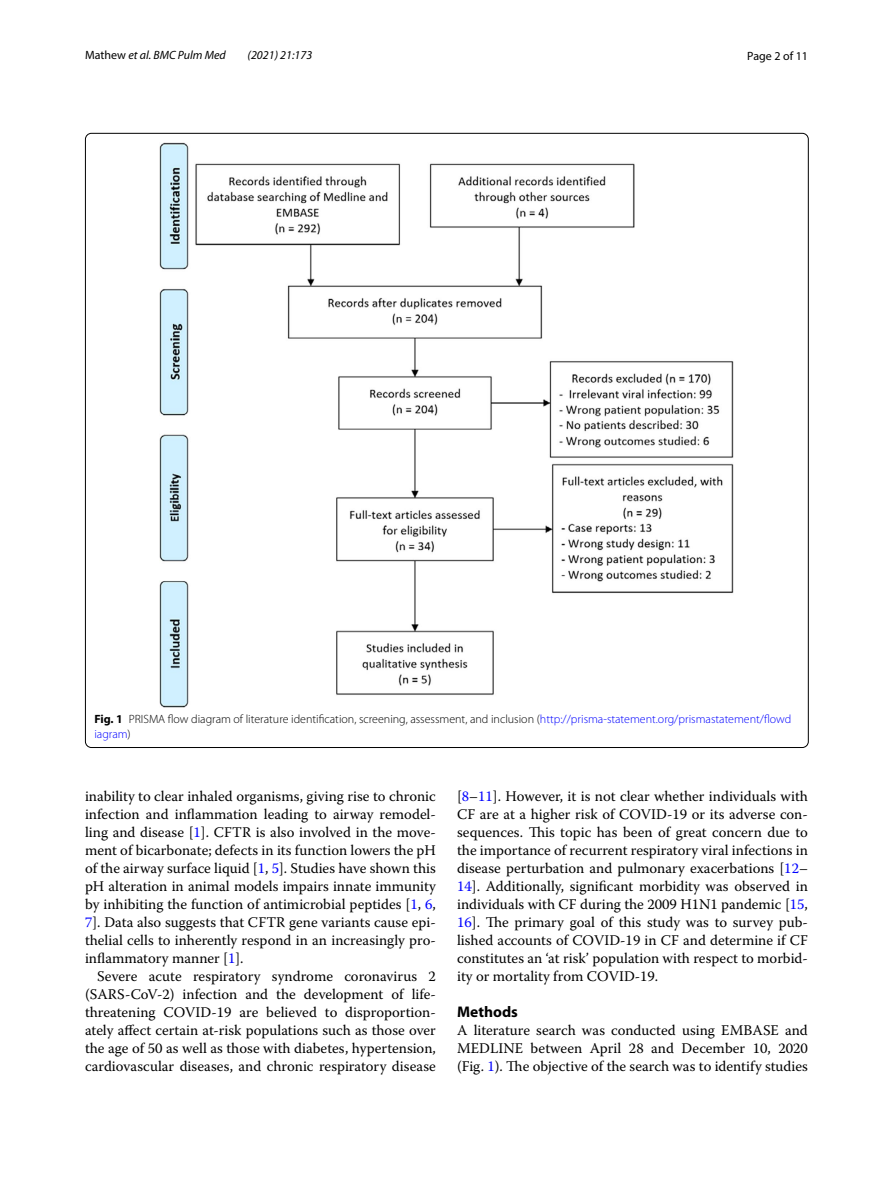
<style>
.page{position:relative;width:893px;height:1187px;background:#fff}
.page>*{position:absolute;margin:0;border:0;box-sizing:border-box;transform-origin:0 0}
.t1{font:700 15.45px "Myriad Pro";color:#000}
.t2{font:14.7px/18px "Warnock Pro";color:#000;text-align:justify}
.t3{font:300 12px/15px "Myriad Pro";color:#000}
.t4{font:italic 12px "Myriad Pro";color:#000}
.t5{font:12px "Myriad Pro";color:#000}
.s1{font-style:normal}
.s2{font-weight:700}
.s3{color:#00f}
</style>
<div class="page">
<img style="left:160px;top:142px;width:574px;height:565px">
<p class="t4" style="left:85px;top:48px;width:142px"><span class="s1">Mathew</span> et al. BMC Pulm Med</p>
<p class="t4" style="left:248px;top:48px;width:66px">(2021) 21:173</p>
<p class="t5" style="left:747px;top:48px;width:62px">Page 2 of 11</p>
<p class="t3" style="left:94px;top:711px;width:698px"><span class="s2">Fig. 1</span> PRISMA flow diagram of literature identification, screening, assessment, and inclusion (<span class="s3">http://prisma-statement.org/prismastatement/flowd iagram</span>)</p>
<p class="t2" style="left:85px;top:786px;width:352px">inability to clear inhaled organisms, giving rise to chronic infection and inflammation leading to airway remodel&shy;ling and disease [<span class="s3">1</span>]. CFTR is also involved in the move&shy;ment of bicarbonate; defects in its function lowers the pH of the airway surface liquid [<span class="s3">1</span>, <span class="s3">5</span>]. Studies have shown this pH alteration in animal models impairs innate immunity by inhibiting the function of antimicrobial peptides [<span class="s3">1</span>, <span class="s3">6</span>, <span class="s3">7</span>]. Data also suggests that CFTR gene variants cause epi&shy;thelial cells to inherently respond in an increasingly pro&shy;inflammatory manner [<span class="s3">1</span>].</p>
<p class="t2" style="left:85px;top:966px;width:352px;text-indent:12px">Severe acute respiratory syndrome coronavirus 2 (SARS-CoV-2) infection and the development of life&shy;threatening COVID-19 are believed to disproportion&shy;ately affect certain at-risk populations such as those over the age of 50 as well as those with diabetes, hypertension, cardiovascular diseases, and chronic respiratory disease</p>
<p class="t2" style="left:457px;top:786px;width:352px">[<span class="s3">8</span>–<span class="s3">11</span>]. However, it is not clear whether individuals with CF are at a higher risk of COVID-19 or its adverse con&shy;sequences. This topic has been of great concern due to the importance of recurrent respiratory viral infections in disease perturbation and pulmonary exacerbations [<span class="s3">12</span>– <span class="s3">14</span>]. Additionally, significant morbidity was observed in individuals with CF during the 2009 H1N1 pandemic [<span class="s3">15</span>, <span class="s3">16</span>]. The primary goal of this study was to survey pub&shy;lished accounts of COVID-19 in CF and determine if CF constitutes an ‘at risk’ population with respect to morbid&shy;ity or mortality from COVID-19.</p>
<p class="t1" style="left:457px;top:1001px;width:62px">Methods</p>
<p class="t2" style="left:457px;top:1020px;width:352px">A literature search was conducted using EMBASE and MEDLINE between April 28 and December 10, 2020 (Fig. <span class="s3">1</span>). The objective of the search was to identify studies</p>
</div>
